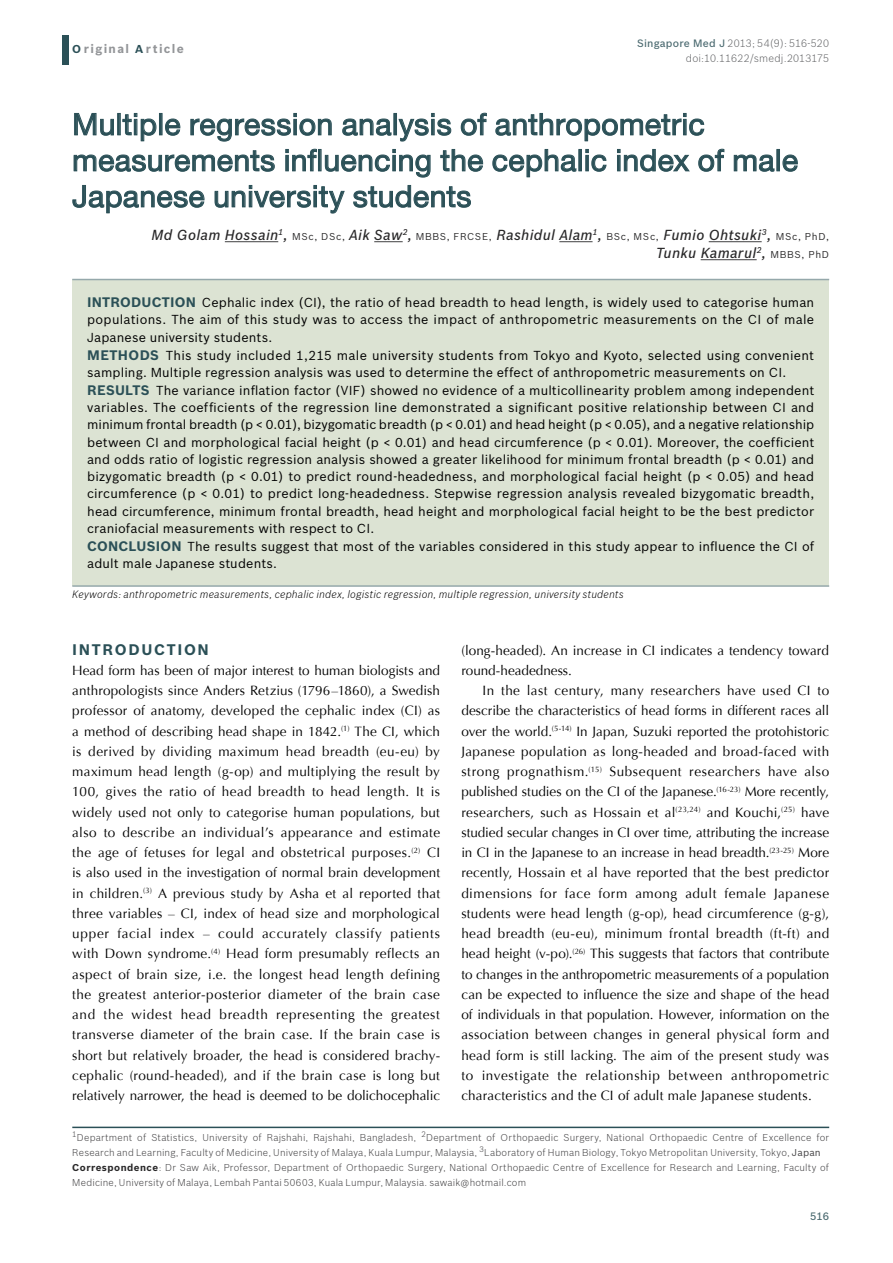
<style>
.page{position:relative;width:893px;height:1263px;background:#fff}
.page>*{position:absolute;margin:0;border:0;box-sizing:border-box;transform-origin:0 0}
.t1{font:30px/36px "Helvetica Neue";letter-spacing:.01em;color:#2b5057}
.t2{font:700 15px "Bosch Sans";letter-spacing:.11em;color:#2b5057}
.t3{font:italic 500 14.25px/18px "Bosch Sans";letter-spacing:.015em;color:#292829;text-align:right}
.t4{font:13.5px/20.2px "Optima";letter-spacing:.01em;color:#000;text-align:justify}
.t5{font:700 13.5px "Bosch Sans";letter-spacing:.01em;color:#2b5057}
.t6{font:12.75px/17.4px "Bosch Sans";letter-spacing:.015em;color:#000}
.t7{font:700 12px "Bosch Sans";letter-spacing:.115em;color:#939598}
.t8{font:italic 300 10.5px "Bosch Sans";letter-spacing:.01em;color:#000}
.t9{font:300 10.5px/15px "Bosch Sans";letter-spacing:.01em;color:#636466;text-align:right}
.t10{font:500 10.5px "Bosch Sans";color:#4b6a70}
.t11{font:300 9.75px/15px "Bosch Sans";letter-spacing:.02em;color:#414042}
.t12{font:300 7.8px "Bosch Sans";color:#414042}
.s1{font-size:11.25px;color:#2b5057}
.s2{font-weight:500;color:#4b6a70}
.s3{font-weight:400;font-style:normal;font-size:9.75px}
.s4{font-weight:700;font-size:13.5px;color:#2b5057}
.s5{font-weight:400}
.s6{font-weight:700;color:#292829}
</style>
<div class="page">
<div style="left:63px;top:35px;width:6px;height:29px;background:#2b5057"></div>
<svg style="left:74px;top:113px;width:40px;height:23px"></svg>
<div style="left:117px;top:113px;width:4px;height:22px;border:1px solid #2b5057"></div>
<svg style="left:122px;top:113px;width:35px;height:29px"></svg>
<div style="left:159px;top:113px;width:3px;height:22px;border:1px solid #2b5057"></div>
<svg style="left:165px;top:118px;width:16px;height:18px"></svg>
<svg style="left:190px;top:113px;width:142px;height:29px"></svg>
<svg style="left:342px;top:118px;width:50px;height:18px"></svg>
<div style="left:394px;top:113px;width:3px;height:22px;border:1px solid #2b5057"></div>
<svg style="left:398px;top:113px;width:54px;height:29px"></svg>
<svg style="left:460px;top:112px;width:27px;height:24px"></svg>
<svg style="left:495px;top:113px;width:210px;height:29px"></svg>
<svg style="left:73px;top:150px;width:202px;height:22px"></svg>
<svg style="left:285px;top:148px;width:146px;height:30px"></svg>
<svg style="left:440px;top:149px;width:43px;height:23px"></svg>
<svg style="left:492px;top:149px;width:85px;height:29px"></svg>
<div style="left:578px;top:149px;width:4px;height:22px;border:1px solid #2b5057"></div>
<svg style="left:585px;top:149px;width:22px;height:23px"></svg>
<svg style="left:617px;top:149px;width:73px;height:23px"></svg>
<svg style="left:698px;top:148px;width:27px;height:24px"></svg>
<svg style="left:733px;top:154px;width:42px;height:18px"></svg>
<div style="left:777px;top:149px;width:3px;height:22px;border:1px solid #2b5057"></div>
<svg style="left:782px;top:154px;width:16px;height:18px"></svg>
<svg style="left:72px;top:185px;width:133px;height:29px"></svg>
<svg style="left:214px;top:185px;width:131px;height:29px"></svg>
<svg style="left:353px;top:185px;width:118px;height:23px"></svg>
<hr style="left:225px;top:241px;width:53px;height:1px;background:#414042">
<svg style="left:374px;top:241px;width:29px;height:1px"></svg>
<hr style="left:559px;top:241px;width:34px;height:1px;background:#414042">
<hr style="left:709px;top:241px;width:53px;height:1px;background:#414042">
<hr style="left:701px;top:259px;width:56px;height:1px;background:#414042">
<hr style="left:72px;top:1126px;width:757px;height:2px;background:#2b5057">
<div style="left:72px;top:279px;width:757px;height:306px;background:#dce3d3"></div>
<hr style="left:72px;top:279px;width:757px;height:1px;background:#95a8ab">
<hr style="left:72px;top:585px;width:757px;height:2px;background:#95a8ab">
<p class="t7" style="left:72px;top:41px;width:113px"><span class="s1">O</span> RIGINAL <span class="s1">A</span> RTICLE</p>
<p class="t9" style="left:637px;top:35px;width:194px"><span class="s2">Singapore Med J</span> 2013; 54(9): 516-520 doi:10.11622/smedj.2013175</p>
<h1 class="t1" style="left:72px;top:104px;width:727px">Multiple regression analysis of anthropometric measurements influencing the cephalic index of male<br>Japanese university students</h1>
<p class="t3" style="left:152px;top:225px;width:679px">Md Golam Hossain<sup>1</sup>, <span class="s3">MSc, DSc,</span> Aik Saw<sup>2</sup>, <span class="s3">MBBS, FRCSE,</span> Rashidul Alam<sup>1</sup>, <span class="s3">BSc, MSc,</span> Fumio Ohtsuki<sup>3</sup>, <span class="s3">MSc, PhD,<br></span>Tunku Kamarul<sup>2</sup>, <span class="s3">MBBS, PhD</span></p>
<p class="t6" style="left:87px;top:294px;width:729px;text-indent:115px">Cephalic index (CI), the ratio of head breadth to head length, is widely used to categorise human populations. The aim of this study was to access the impact of anthropometric measurements on the CI of male Japanese university students.<br><span class="s4">METHODS</span> This study included 1,215 male university students from Tokyo and Kyoto, selected using convenient sampling. Multiple regression analysis was used to determine the effect of anthropometric measurements on CI.<br><span class="s4">RESU LTS</span> The variance inflation factor (VIF) showed no evidence of a multicollinearity problem among independent variables. The coefficients of the regression line demonstrated a significant positive relationship between CI and minimum frontal breadth (p &lt; 0.01), bizygomatic breadth (p &lt; 0.01) and head height (p &lt; 0.05), and a negative relationship between CI and morphological facial height (p &lt; 0.01) and head circumference (p &lt; 0.01). Moreover, the coefficient and odds ratio of logistic regression analysis showed a greater likelihood for minimum frontal breadth (p &lt; 0.01) and bizygomatic breadth (p &lt; 0.01) to predict round-headedness, and morphological facial height (p &lt; 0.05) and head circumference (p &lt; 0.01) to predict long-headedness. Stepwise regression analysis revealed bizygomatic breadth, head circumference, minimum frontal breadth, head height and morphological facial height to be the best predictor craniofacial measurements with respect to CI.</p>
<p class="t5" style="left:87px;top:537px;width:22px">CONC</p>
<p class="t5" style="left:129px;top:537px;width:36px">LUSION</p>
<p class="t5" style="left:87px;top:294px;width:15px">INTRODUCTION</p>
<p class="t6" style="left:87px;top:537px;width:729px;text-indent:100px">The results suggest that most of the variables considered in this study appear to influence the CI of adult male Japanese students.</p>
<p class="t8" style="left:72px;top:588px;width:553px">Keywords: anthropometric measurements, cephalic index, logistic regression, multiple regression, university students</p>
<p class="t2" style="left:72px;top:640px;width:138px">INTRODUCTION</p>
<p class="t4" style="left:72px;top:660px;width:369px">Head form has been of major interest to human biologists and anthropologists since Anders Retzius (1796–1860), a Swedish professor of anatomy, developed the cephalic index (CI) as a method of describing head shape in 1842.<sup>(1)</sup> The CI, which is derived by dividing maximum head breadth (eu-eu) by maximum head length (g-op) and multiplying the result by 100, gives the ratio of head breadth to head length. It is widely used not only to categorise human populations, but also to describe an individual’s appearance and estimate the age of fetuses for legal and obstetrical purposes.<sup>(2)</sup> CI is also used in the investigation of normal brain development in children.<sup>(3)</sup> A previous study by Asha et al reported that three variables – CI, index of head size and morphological upper facial index – could accurately classify patients with Down syndrome.<sup>(4)</sup> Head form presumably reflects an aspect of brain size, i.e. the longest head length defining the greatest anterior-posterior diameter of the brain case and the widest head breadth representing the greatest transverse diameter of the brain case. If the brain case is short but relatively broader, the head is considered brachy&shy;cephalic (round-headed), and if the brain case is long but relatively narrower, the head is deemed to be dolichocephalic</p>
<p class="t4" style="left:461px;top:640px;width:369px">(long-headed). An increase in CI indicates a tendency toward round-headedness.</p>
<p class="t4" style="left:461px;top:680px;width:369px;text-indent:21px">In the last century, many researchers have used CI to describe the characteristics of head forms in different races all over the world.<sup>(5-14)</sup> In Japan, Suzuki reported the protohistoric Japanese population as long-headed and broad-faced with strong prognathism.<sup>(15)</sup> Subsequent researchers have also published studies on the CI of the Japanese.<sup>(16-23)</sup> More recently, researchers, such as Hossain et al<sup>(23,24)</sup> and Kouchi,<sup>(25)</sup> have studied secular changes in CI over time, attributing the increase in CI in the Japanese to an increase in head breadth.<sup>(23-25)</sup> More recently, Hossain et al have reported that the best predictor dimensions for face form among adult female Japanese students were head length (g-op), head circumference (g-g), head breadth (eu-eu), minimum frontal breadth (ft-ft) and head height (v-po).<sup>(26)</sup> This suggests that factors that contribute to changes in the anthropometric measurements of a population can be expected to influence the size and shape of the head of individuals in that population. However, information on the association between changes in general physical form and head form is still lacking. The aim of the present study was to investigate the relationship between anthropometric characteristics and the CI of adult male Japanese students.</p>
<p class="t12" style="left:72px;top:1129px;width:6px">1</p>
<p class="t11" style="left:77px;top:1130px;width:341px">Department of Statistics, University of Rajshahi, Rajshahi, Bangladesh,</p>
<p class="t12" style="left:421px;top:1129px;width:6px">2</p>
<p class="t11" style="left:72px;top:1130px;width:758px;text-indent:354px">Department of Orthopaedic Surgery, National Orthopaedic Centre of Excellence for<br>Research and Learning, Faculty of Medicine, University of Malaya, Kuala Lumpur, Malaysia,</p>
<p class="t12" style="left:479px;top:1144px;width:6px">3</p>
<p class="t11" style="left:72px;top:1145px;width:758px;text-indent:412px">Laboratory of Human Biology, Tokyo Metropolitan University, Tokyo, <span class="s5">Japan<br></span><span class="s6">CORRESPONDENCE</span>: Dr Saw Aik, Professor, Department of Orthopaedic Surgery, National Orthopaedic Centre of Excellence for Research and Learning, Faculty of<br>Medicine, University of Malaya, Lembah Pantai 50603, Kuala Lumpur, Malaysia. sawaik@hotmail.com</p>
<p class="t10" style="left:810px;top:1210px;width:20px">516</p>
</div>
